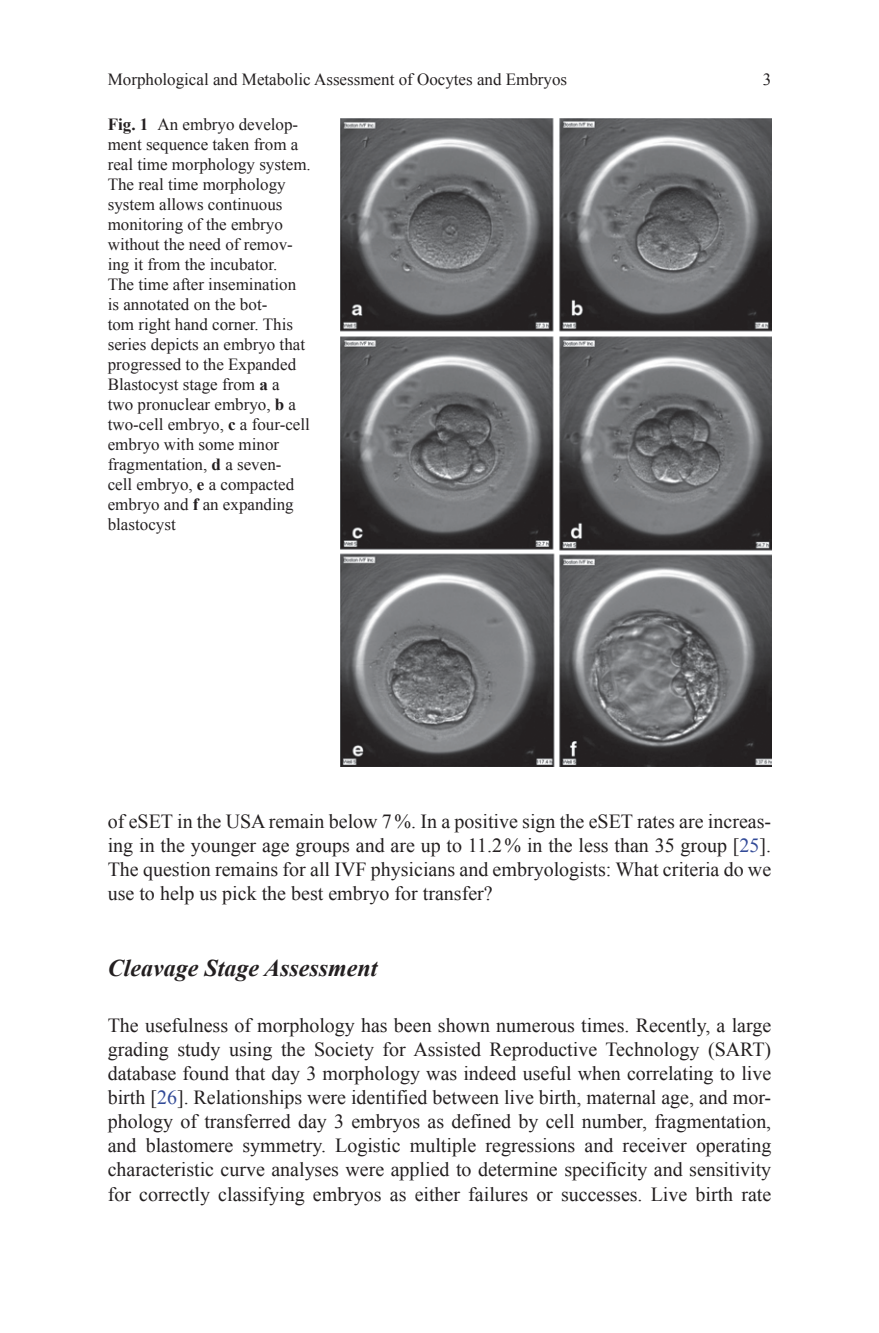
<style>
.page{position:relative;width:879px;height:1333px;background:#fff}
.page>*{position:absolute;margin:0;border:0;box-sizing:border-box;transform-origin:0 0}
.t1{font:italic 700 24px "Times New Roman";color:#231f20}
.t2{font:20px/24px "Times New Roman";color:#231f20;text-align:justify}
.t3{font:17px/20px "Times New Roman";color:#231f20}
.s1{font-weight:700}
.s2{color:#324a97}
</style>
<div class="page">
<img style="left:340px;top:118px;width:431px;height:648px">
<p class="t3" style="left:108px;top:69px;width:461px">Morphological and Metabolic Assessment of Oocytes and Embryos</p>
<p class="t3" style="left:763px;top:69px;width:10px">3</p>
<p class="t3" style="left:108px;top:114px;width:205px"><span class="s1">Fig. 1</span> An embryo develop&shy;ment sequence taken from a real time morphology system.<br>The real time morphology system allows continuous monitoring of the embryo without the need of remov&shy;ing it from the incubator.<br>The time after insemination is annotated on the bot-<br>tom right hand corner. This series depicts an embryo that progressed to the Expanded<br>Blastocyst stage from <span class="s1">a</span> a<br>two pronuclear embryo, <span class="s1">b</span> a two-cell embryo, <span class="s1">c</span> a four-cell embryo with some minor fragmentation, <span class="s1">d</span> a seven-<br>cell embryo, <span class="s1">e</span> a compacted embryo and <span class="s1">f</span> an expanding blastocyst</p>
<p class="t2" style="left:108px;top:809px;width:665px">of eSET in the USA remain below 7%. In a positive sign the eSET rates are increas&shy;ing in the younger age groups and are up to 11.2% in the less than 35 group [<span class="s2">25</span>].<br>The question remains for all IVF physicians and embryologists: What criteria do we use to help us pick the best embryo for transfer?</p>
<p class="t1" style="left:108px;top:951px;width:271px">Cleavage Stage Assessment</p>
<p class="t2" style="left:108px;top:1013px;width:665px">The usefulness of morphology has been shown numerous times. Recently, a large grading study using the Society for Assisted Reproductive Technology (SART) database found that day 3 morphology was indeed useful when correlating to live birth [<span class="s2">26</span>]. Relationships were identified between live birth, maternal age, and mor&shy;phology of transferred day 3 embryos as defined by cell number, fragmentation, and blastomere symmetry. Logistic multiple regressions and receiver operating characteristic curve analyses were applied to determine specificity and sensitivity for correctly classifying embryos as either failures or successes. Live birth rate</p>
</div>
